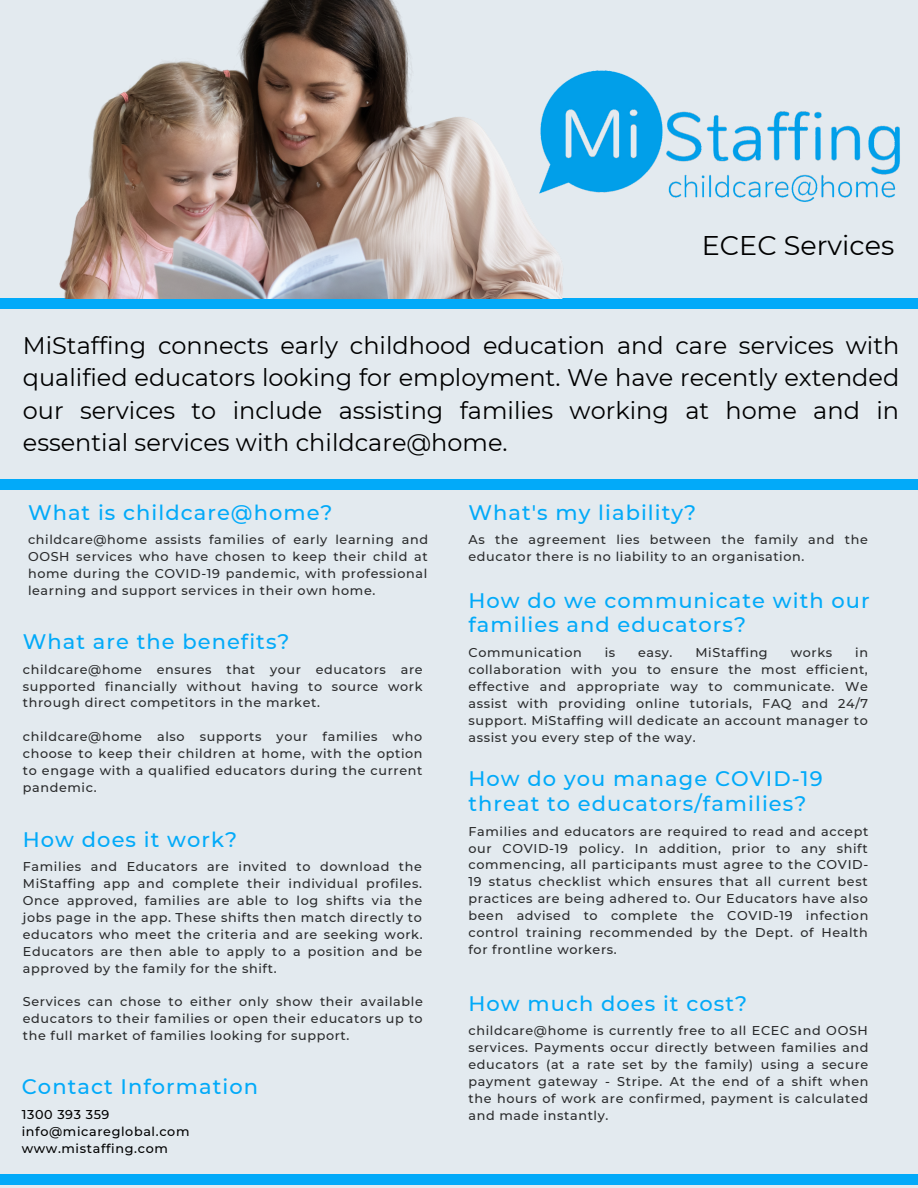
<style>
.page{position:relative;width:918px;height:1188px;background:#e3eaef}
.page>*{position:absolute;margin:0;border:0;box-sizing:border-box;transform-origin:0 0}
.t1{font:27px "Montserrat";color:#000}
.t2{font:24px/32.7px "Montserrat";color:#000;text-align:justify}
.t3{font:500 21px/24.8px "Montserrat";letter-spacing:.05em;color:#02aaf9}
.t4{font:500 12.75px/16.8px "Montserrat";letter-spacing:.05em;color:#2a2b2c;text-align:justify}
.t5{font:500 12.75px/16.8px "Montserrat";letter-spacing:.05em;color:#000}
</style>
<div class="page">
<div style="left:0;top:298px;width:918px;height:10px;background:#02aaf9"></div>
<img style="left:59px;top:0;width:504px;height:298px">
<img style="left:533px;top:63px;width:367px;height:150px">
<div style="left:0;top:479px;width:918px;height:10px;background:#02aaf9"></div>
<div style="left:0;top:1175px;width:918px;height:10px;background:#02aaf9"></div>
<h1 class="t1" style="left:702px;top:229px;width:194px">ECEC Services</h1>
<p class="t2" style="left:23px;top:329px;width:878px">MiStaffing connects early childhood education and care services with qualified educators looking for employment. We have recently extended our services to include assisting families working at home and in essential services with childcare@home.</p>
<h3 class="t3" style="left:28px;top:500px;width:306px">What is childcare@home?</h3>
<p class="t4" style="left:28px;top:531px;width:402px">childcare@home assists families of early learning and OOSH services who have chosen to keep their child at home during the COVID-19 pandemic, with professional learning and support services in their own home.</p>
<h3 class="t3" style="left:23px;top:629px;width:268px">What are the benefits?</h3>
<p class="t4" style="left:23px;top:661px;width:401px">childcare@home ensures that your educators are supported financially without having to source work through direct competitors in the market.</p>
<p class="t4" style="left:23px;top:728px;width:401px">childcare@home also supports your families who choose to keep their children at home, with the option to engage with a qualified educators during the current pandemic.</p>
<h3 class="t3" style="left:23px;top:827px;width:216px">How does it work?</h3>
<p class="t4" style="left:23px;top:858px;width:401px">Families and Educators are invited to download the MiStaffing app and complete their individual profiles.<br>Once approved, families are able to log shifts via the jobs page in the app. These shifts then match directly to educators who meet the criteria and are seeking work.<br>Educators are then able to apply to a position and be approved by the family for the shift.</p>
<p class="t4" style="left:23px;top:993px;width:402px">Services can chose to either only show their available educators to their families or open their educators up to the full market of families looking for support.</p>
<h3 class="t3" style="left:22px;top:1074px;width:238px">Contact Information</h3>
<p class="t5" style="left:22px;top:1106px;width:169px">1300 393 359 info@micareglobal.com www.mistaffing.com</p>
<h3 class="t3" style="left:468px;top:500px;width:229px">What's my liability?</h3>
<p class="t4" style="left:468px;top:531px;width:401px">As the agreement lies between the family and the educator there is no liability to an organisation.</p>
<h3 class="t3" style="left:468px;top:588px;width:403px">How do we communicate with our families and educators?</h3>
<p class="t4" style="left:468px;top:644px;width:115px">Communication</p>
<p class="t4" style="left:605px;top:644px;width:12px">is</p>
<p class="t4" style="left:638px;top:644px;width:36px">easy.</p>
<p class="t4" style="left:695px;top:644px;width:74px">MiStaffing</p>
<p class="t4" style="left:791px;top:644px;width:43px">works</p>
<p class="t4" style="left:468px;top:644px;width:401px;text-indent:387px">in collaboration with you to ensure the most efficient, effective and appropriate way to communicate. We assist with providing online tutorials, FAQ and 24/7 support. MiStaffing will dedicate an account manager to assist you every step of the way.</p>
<h3 class="t3" style="left:468px;top:766px;width:356px">How do you manage COVID-19 threat to educators/families?</h3>
<p class="t4" style="left:468px;top:823px;width:401px">Families and educators are required to read and accept our COVID-19 policy. In addition, prior to any shift commencing, all participants must agree to the COVID-19 status checklist which ensures that all current best practices are being adhered to. Our Educators have also been advised to complete the COVID-19 infection control training recommended by the Dept. of Health for frontline workers.</p>
<h3 class="t3" style="left:468px;top:991px;width:280px">How much does it cost?</h3>
<p class="t4" style="left:468px;top:1022px;width:402px">childcare@home is currently free to all ECEC and OOSH services. Payments occur directly between families and educators (at a rate set by the family) using a secure payment gateway - Stripe. At the end of a shift when the hours of work are confirmed, payment is calculated and made instantly.</p>
</div>
